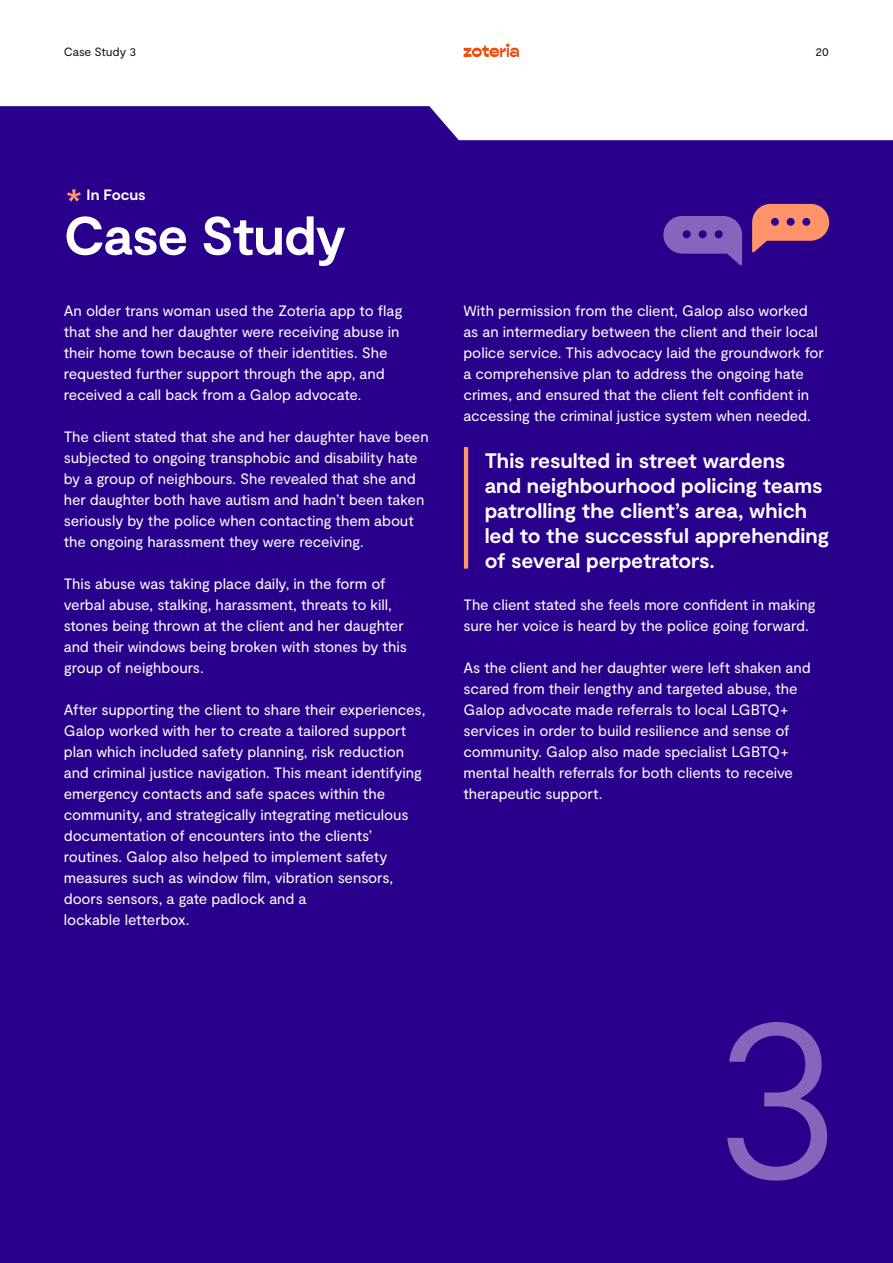
<style>
.page{position:relative;width:893px;height:1263px;background:#fff}
.page>*{position:absolute;margin:0;border:0;box-sizing:border-box;transform-origin:0 0}
.t1{font:300 240px "Moderat";color:#8666bd}
.t2{font:700 54px "Moderat";letter-spacing:-.02em;color:#fff}
.t3{font:700 21px/25.2px "Moderat";letter-spacing:-.005em;color:#fff}
.t4{font:15px/21px "Moderat";letter-spacing:-.005em;color:#fff}
.t5{font:700 15px "Moderat";letter-spacing:-.005em;color:#fff}
.t6{font:12px "Moderat";letter-spacing:-.01em;color:#131519}
</style>
<div class="page">
<svg style="left:464px;top:44px;width:55px;height:13px"></svg>
<div style="left:0;top:106px;width:893px;height:1157px;background:#28008c"></div>
<svg style="left:67px;top:189px;width:14px;height:13px"></svg>
<svg style="left:663px;top:216px;width:79px;height:50px;background:#6947ae"></svg>
<div style="left:683px;top:230px;width:8px;height:8px;background:#28008c;border-radius:50%"></div>
<div style="left:699px;top:230px;width:8px;height:8px;background:#28008c;border-radius:50%"></div>
<div style="left:715px;top:230px;width:8px;height:8px;background:#28008c;border-radius:50%"></div>
<svg style="left:752px;top:204px;width:77px;height:49px;background:#bf6874"></svg>
<div style="left:802px;top:218px;width:8px;height:8px;background:#28008c;border-radius:50%"></div>
<div style="left:787px;top:218px;width:8px;height:8px;background:#28008c;border-radius:50%"></div>
<div style="left:771px;top:218px;width:8px;height:8px;background:#28008c;border-radius:50%"></div>
<hr style="left:464px;top:447px;width:4px;height:122px;background:#ff946a">
<p class="t6" style="left:64px;top:45px;width:74px">Case Study 3</p>
<p class="t6" style="left:815px;top:45px;width:15px">20</p>
<p class="t5" style="left:87px;top:186px;width:60px">In Focus</p>
<h2 class="t2" style="left:64px;top:204px;width:284px">Case Study</h2>
<p class="t4" style="left:64px;top:301px;width:340px">An older trans woman used the Zoteria app to flag that she and her daughter were receiving abuse in their home town because of their identities. She requested further support through the app, and received a call back from a Galop advocate.</p>
<p class="t4" style="left:64px;top:427px;width:366px">The client stated that she and her daughter have been subjected to ongoing transphobic and disability hate by a group of neighbours. She revealed that she and her daughter both have autism and hadn’t been taken seriously by the police when contacting them about the ongoing harassment they were receiving.</p>
<p class="t4" style="left:64px;top:574px;width:345px">This abuse was taking place daily, in the form of verbal abuse, stalking, harassment, threats to kill, stones being thrown at the client and her daughter and their windows being broken with stones by this group of neighbours.</p>
<p class="t4" style="left:64px;top:700px;width:363px">After supporting the client to share their experiences, Galop worked with her to create a tailored support plan which included safety planning, risk reduction and criminal justice navigation. This meant identifying emergency contacts and safe spaces within the community, and strategically integrating meticulous documentation of encounters into the clients’ routines. Galop also helped to implement safety measures such as window film, vibration sensors, doors sensors, a gate padlock and a<br>lockable letterbox.</p>
<p class="t4" style="left:463px;top:301px;width:362px">With permission from the client, Galop also worked as an intermediary between the client and their local police service. This advocacy laid the groundwork for a comprehensive plan to address the ongoing hate crimes, and ensured that the client felt confident in accessing the criminal justice system when needed.</p>
<h3 class="t3" style="left:485px;top:449px;width:346px">This resulted in street wardens<br>and neighbourhood policing teams patrolling the client’s area, which led to the successful apprehending of several perpetrators.</h3>
<p class="t4" style="left:463px;top:595px;width:354px">The client stated she feels more confident in making sure her voice is heard by the police going forward.</p>
<p class="t4" style="left:463px;top:658px;width:349px">As the client and her daughter were left shaken and scared from their lengthy and targeted abuse, the Galop advocate made referrals to local LGBTQ+ services in order to build resilience and sense of community. Galop also made specialist LGBTQ+ mental health referrals for both clients to receive therapeutic support.</p>
<h1 class="t1" style="left:710px;top:955px;width:136px">3</h1>
</div>
